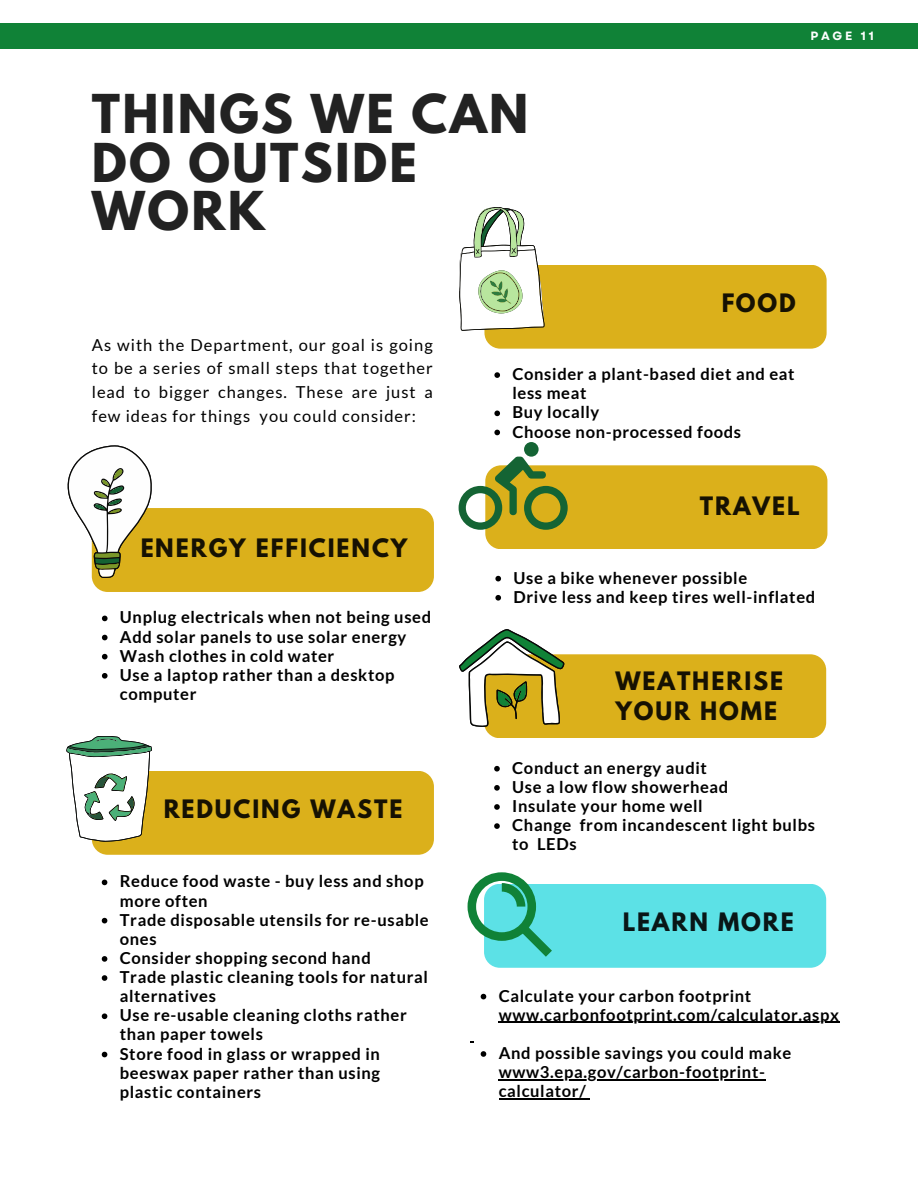
<style>
.page{position:relative;width:918px;height:1188px;background:#fff}
.page>*{position:absolute;margin:0;border:0;box-sizing:border-box;transform-origin:0 0}
.t1{font:700 47.4px/48.8px "League Spartan";letter-spacing:.05em;color:#222}
.t2{font:700 22.5px/29.2px "League Spartan";letter-spacing:.085em;color:#000}
.t3{font:700 16.5px/19.2px "Lato";letter-spacing:.04em;color:#000}
.t4{font:16.5px/23.7px "Lato";letter-spacing:.06em;color:#000;text-align:justify}
.t5{font:700 12px "Garet";letter-spacing:.23em;color:#fff}
</style>
<div class="page">
<div style="left:0;top:24px;width:918px;height:25px;background:#108237"></div>
<div style="left:92px;top:771px;width:342px;height:84px;background:#dbb01b;border-radius:16px"></div>
<div style="left:484px;top:265px;width:343px;height:84px;background:#dbb01b;border-radius:16px"></div>
<svg style="left:459px;top:207px;width:85px;height:124px"></svg>
<svg style="left:494px;top:372px;width:6px;height:6px"></svg>
<svg style="left:494px;top:411px;width:6px;height:5px"></svg>
<svg style="left:494px;top:430px;width:6px;height:5px"></svg>
<div style="left:484px;top:884px;width:342px;height:84px;background:#5ce1e6;border-radius:16px"></div>
<svg style="left:66px;top:736px;width:86px;height:106px"></svg>
<svg style="left:468px;top:872px;width:84px;height:85px"></svg>
<svg style="left:102px;top:880px;width:5px;height:5px"></svg>
<svg style="left:102px;top:918px;width:5px;height:5px"></svg>
<svg style="left:102px;top:956px;width:5px;height:6px"></svg>
<svg style="left:102px;top:975px;width:5px;height:6px"></svg>
<svg style="left:102px;top:1013px;width:5px;height:6px"></svg>
<svg style="left:102px;top:1052px;width:5px;height:5px"></svg>
<div style="left:92px;top:508px;width:342px;height:84px;background:#dbb01b;border-radius:16px"></div>
<svg style="left:67px;top:445px;width:85px;height:133px"></svg>
<svg style="left:102px;top:616px;width:6px;height:5px"></svg>
<svg style="left:102px;top:635px;width:6px;height:5px"></svg>
<svg style="left:102px;top:654px;width:6px;height:5px"></svg>
<svg style="left:102px;top:673px;width:6px;height:6px"></svg>
<div style="left:485px;top:465px;width:342px;height:84px;background:#dbb01b;border-radius:16px"></div>
<svg style="left:459px;top:442px;width:109px;height:88px"></svg>
<svg style="left:495px;top:576px;width:6px;height:5px"></svg>
<svg style="left:495px;top:595px;width:6px;height:6px"></svg>
<div style="left:484px;top:654px;width:342px;height:84px;background:#dbb01b;border-radius:16px"></div>
<svg style="left:459px;top:629px;width:106px;height:98px"></svg>
<svg style="left:494px;top:766px;width:6px;height:6px"></svg>
<svg style="left:494px;top:785px;width:6px;height:6px"></svg>
<svg style="left:494px;top:804px;width:6px;height:6px"></svg>
<svg style="left:494px;top:823px;width:6px;height:6px"></svg>
<svg style="left:481px;top:994px;width:5px;height:5px"></svg>
<hr style="left:499px;top:1022px;width:341px;height:1px;background:#000">
<svg style="left:481px;top:1051px;width:5px;height:6px"></svg>
<hr style="left:499px;top:1079px;width:267px;height:1px;background:#000">
<hr style="left:499px;top:1098px;width:87px;height:2px;background:#000">
<p class="t1" style="left:92px;top:95px;width:438px">THINGS WE CAN<br>DO OUTSIDE<br>WORK</p>
<p class="t5" style="left:810px;top:27px;width:65px">PAGE 11</p>
<p class="t4" style="left:92px;top:332px;width:342px">As with the Department, our goal is going to be a series of small steps that together lead to bigger changes. These are just a few ideas for things you could consider:</p>
<h2 class="t2" style="left:140px;top:537px;width:269px">ENERGY EFFICIENCY</h2>
<h2 class="t2" style="left:721px;top:292px;width:76px">FOOD</h2>
<p class="t3" style="left:512px;top:364px;width:284px">Consider a plant-based diet and eat less meat</p>
<p class="t3" style="left:512px;top:402px;width:89px">Buy locally</p>
<p class="t3" style="left:512px;top:422px;width:230px">Choose non-processed foods</p>
<h2 class="t2" style="left:700px;top:495px;width:102px">TRAVEL</h2>
<p class="t3" style="left:120px;top:608px;width:313px">Unplug electricals when not being used</p>
<p class="t3" style="left:120px;top:627px;width:288px">Add solar panels to use solar energy</p>
<p class="t3" style="left:120px;top:646px;width:216px">Wash clothes in cold water</p>
<p class="t3" style="left:120px;top:665px;width:276px">Use a laptop rather than a desktop computer</p>
<h2 class="t2" style="left:163px;top:798px;width:241px">REDUCING WASTE</h2>
<p class="t3" style="left:120px;top:871px;width:305px">Reduce food waste - buy less and shop more often</p>
<p class="t3" style="left:120px;top:910px;width:311px">Trade disposable utensils for re-usable ones</p>
<p class="t3" style="left:120px;top:948px;width:253px">Consider shopping second hand</p>
<p class="t3" style="left:120px;top:967px;width:310px">Trade plastic cleaning tools for natural alternatives</p>
<p class="t3" style="left:120px;top:1005px;width:288px">Use re-usable cleaning cloths rather than paper towels</p>
<p class="t3" style="left:120px;top:1044px;width:262px;text-align:justify">Store food in glass or wrapped in beeswax paper rather than using plastic containers</p>
<p class="t3" style="left:513px;top:568px;width:235px">Use a bike whenever possible</p>
<p class="t3" style="left:513px;top:587px;width:303px">Drive less and keep tires well-inflated</p>
<h2 class="t2" style="left:615px;top:670px;width:169px">WEATHERISE<br>YOUR HOME</h2>
<p class="t3" style="left:512px;top:758px;width:196px">Conduct an energy audit</p>
<p class="t3" style="left:512px;top:777px;width:218px">Use a low flow showerhead</p>
<p class="t3" style="left:512px;top:796px;width:192px">Insulate your home well</p>
<p class="t3" style="left:512px;top:815px;width:304px">Change from incandescent light bulbs to LEDs</p>
<h2 class="t2" style="left:622px;top:911px;width:173px">LEARN MORE</h2>
<p class="t3" style="left:499px;top:986px;width:342px">Calculate your carbon footprint www.carbonfootprint.com/calculator.aspx</p>
<p class="t3" style="left:499px;top:1043px;width:294px">And possible savings you could make www3.epa.gov/carbon-footprint&shy;calculator/</p>
</div>
